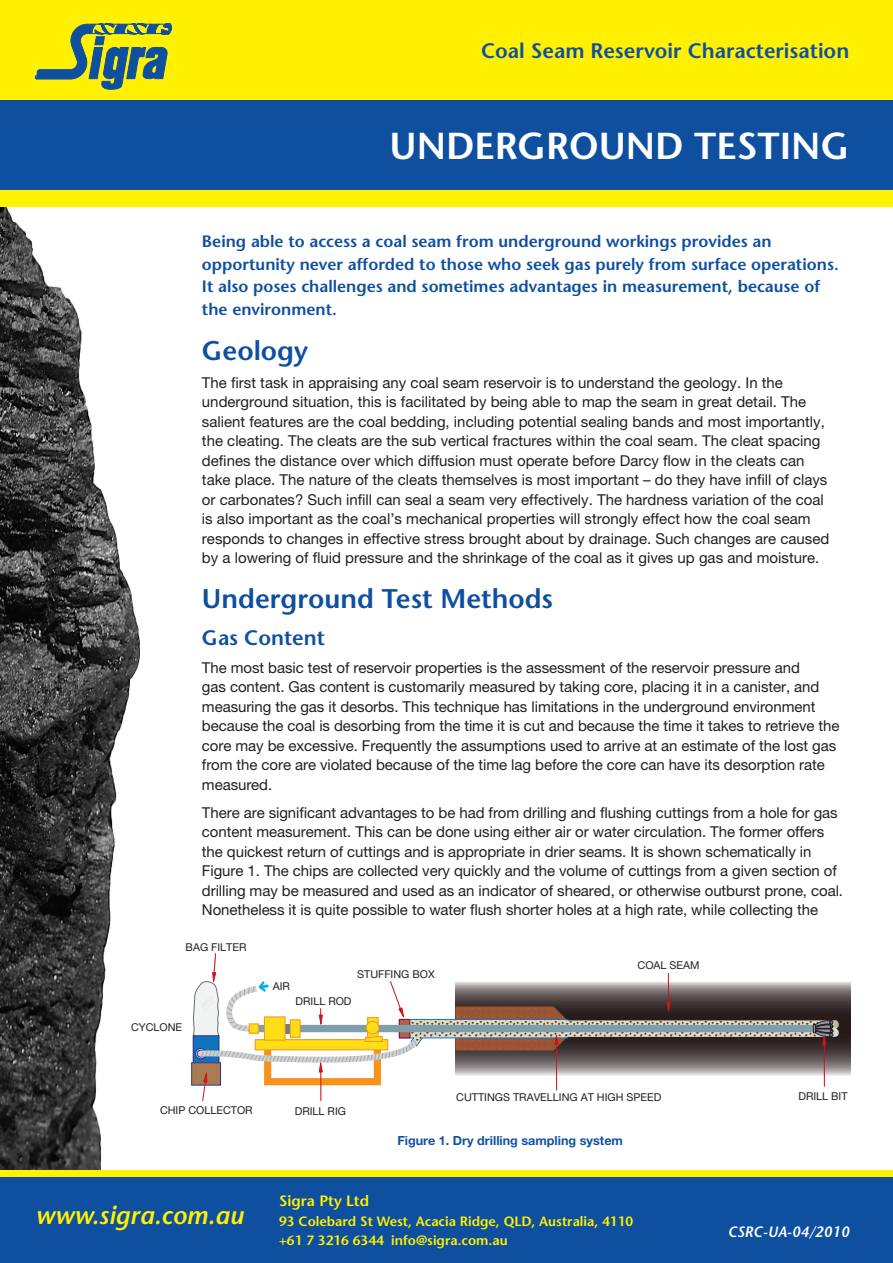
<style>
.page{position:relative;width:893px;height:1263px;background:#fff}
.page>*{position:absolute;margin:0;border:0;box-sizing:border-box;transform-origin:0 0}
.t1{font:600 37.5px "Stone Sans Std";color:#fff}
.t2{font:600 27px "Stone Sans Std";color:#0f4fa0}
.t3{font:italic 600 25.5px "Stone Sans Std";color:#fff101}
.t4{font:600 21px "Stone Sans Std";color:#0f4fa0}
.intro{font:600 16.5px/22.5px "Stone Sans Std";color:#0f4fa0}
.bodycopy{font:15px/19.5px "Helvetica Neue LT Pro";letter-spacing:-.005em;color:#231f20}
.t5{font:italic 600 15px "Stone Sans Std";color:#fff}
.t6{font:600 15px "Stone Sans Std";color:#fff101}
.t7{font:600 13.5px "Stone Sans Std";color:#fff101}
.t8{font:700 12.6px "Helvetica Neue LT Pro";color:#1352a2}
.t9{font:10.8px "Helvetica Neue LT Pro";color:#231f20}
</style>
<div class="page">
<img style="left:0;top:207px;width:140px;height:963px">
<div style="left:0;top:0;width:893px;height:100px;background:#fff101"></div>
<div style="left:0;top:100px;width:893px;height:90px;background:#0f4fa0"></div>
<div style="left:0;top:1175px;width:893px;height:88px;background:#0f4fa0"></div>
<div style="left:0;top:190px;width:893px;height:17px;background:#fff101"></div>
<svg style="left:35px;top:23px;width:137px;height:67px"></svg>
<div style="left:0;top:1170px;width:893px;height:7px;background:#fff101"></div>
<svg style="left:839px;top:982px;width:11px;height:94px"></svg>
<div style="left:191px;top:1062px;width:30px;height:23px;border:1px solid #2e3092"></div>
<svg style="left:193px;top:953px;width:646px;height:149px"></svg>
<h2 class="t4" style="left:481px;top:38px;width:370px">Coal Seam Reservoir Characterisation</h2>
<p class="t1" style="left:390px;top:123px;width:461px">UNDERGROUND TESTING</p>
<p class="intro" style="left:202px;top:230px;width:638px">Being able to access a coal seam from underground workings provides an opportunity never afforded to those who seek gas purely from surface operations.<br>It also poses challenges and sometimes advantages in measurement, because of the environment.</p>
<h3 class="t2" style="left:202px;top:334px;width:108px">Geology</h3>
<p class="bodycopy" style="left:202px;top:372px;width:629px">The first task in appraising any coal seam reservoir is to understand the geology. In the underground situation, this is facilitated by being able to map the seam in great detail. The salient features are the coal bedding, including potential sealing bands and most importantly, the cleating. The cleats are the sub vertical fractures within the coal seam. The cleat spacing defines the distance over which diffusion must operate before Darcy flow in the cleats can take place. The nature of the cleats themselves is most important – do they have infill of clays or carbonates? Such infill can seal a seam very effectively. The hardness variation of the coal is also important as the coal’s mechanical properties will strongly effect how the coal seam responds to changes in effective stress brought about by drainage. Such changes are caused by a lowering of fluid pressure and the shrinkage of the coal as it gives up gas and moisture.</p>
<h3 class="t2" style="left:202px;top:582px;width:353px">Underground Test Methods</h3>
<h4 class="t4" style="left:202px;top:625px;width:124px">Gas Content</h4>
<p class="bodycopy" style="left:202px;top:657px;width:639px">The most basic test of reservoir properties is the assessment of the reservoir pressure and<br>gas content. Gas content is customarily measured by taking core, placing it in a canister, and measuring the gas it desorbs. This technique has limitations in the underground environment because the coal is desorbing from the time it is cut and because the time it takes to retrieve the core may be excessive. Frequently the assumptions used to arrive at an estimate of the lost gas from the core are violated because of the time lag before the core can have its desorption rate measured.</p>
<p class="bodycopy" style="left:202px;top:802px;width:643px">There are significant advantages to be had from drilling and flushing cuttings from a hole for gas content measurement. This can be done using either air or water circulation. The former offers the quickest return of cuttings and is appropriate in drier seams. It is shown schematically in Figure 1. The chips are collected very quickly and the volume of cuttings from a given section of drilling may be measured and used as an indicator of sheared, or otherwise outburst prone, coal.<br>Nonetheless it is quite possible to water flush shorter holes at a high rate, while collecting the</p>
<p class="t9" style="left:186px;top:941px;width:62px">BAG FILTER</p>
<p class="t9" style="left:131px;top:1021px;width:53px">CYCLONE</p>
<p class="t9" style="left:273px;top:979px;width:19px">AIR</p>
<p class="t9" style="left:357px;top:968px;width:79px">STUFFING BOX</p>
<p class="t9" style="left:296px;top:994px;width:58px">DRILL ROD</p>
<p class="t9" style="left:638px;top:959px;width:64px">COAL SEAM</p>
<p class="t9" style="left:160px;top:1104px;width:94px">CHIP COLLECTOR</p>
<p class="t3" style="left:35px;top:1200px;width:210px">www.sigra.com.au</p>
<p class="t9" style="left:295px;top:1105px;width:53px">DRILL RIG</p>
<p class="t9" style="left:456px;top:1091px;width:206px">CUTTINGS TRAVELLING AT HIGH SPEED</p>
<p class="t8" style="left:397px;top:1132px;width:227px">Figure 1. Dry drilling sampling system</p>
<p class="t6" style="left:279px;top:1192px;width:91px">Sigra Pty Ltd</p>
<p class="t7" style="left:279px;top:1213px;width:355px">93 Colebard St West, Acacia Ridge, QLD, Australia, 4110</p>
<p class="t7" style="left:279px;top:1232px;width:230px">+61 7 3216 6344 info@sigra.com.au</p>
<p class="t9" style="left:798px;top:1090px;width:51px">DRILL BIT</p>
<p class="t5" style="left:728px;top:1222px;width:123px">CSRC-UA-04/2010</p>
</div>
